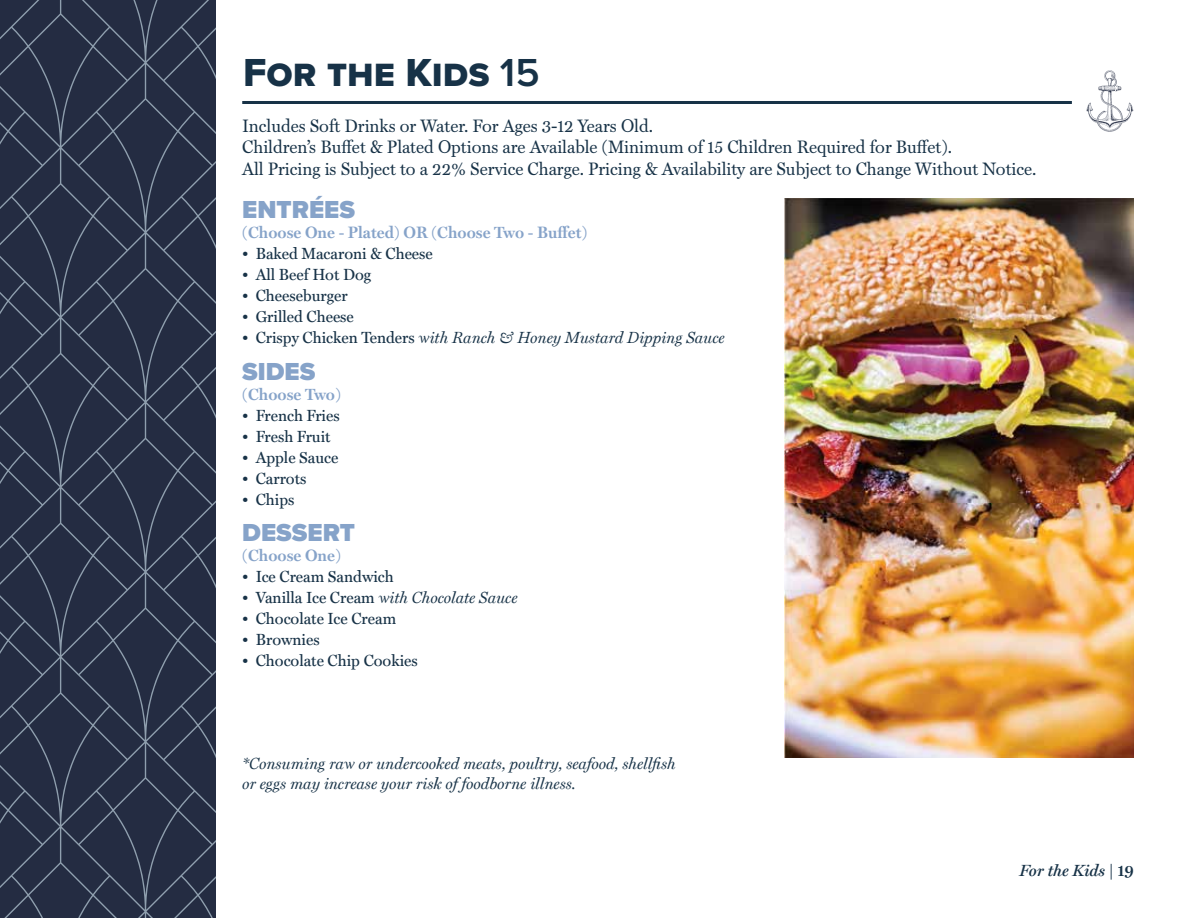
<style>
.page{position:relative;width:1188px;height:918px;background:#fff}
.page>*{position:absolute;margin:0;border:0;box-sizing:border-box;transform-origin:0 0}
.t1{font:40.5px "Proxima Nova Extrabld";color:#173247}
.t2{font:900 25.5px "Proxima Nova";color:#86a3c9}
.t3{font:18px/21.6px "HK Serif";color:#173247}
.t4{font:700 16.5px "HK Serif";color:#86a3c9}
.t5{font:italic 600 16.5px "HK Serif";color:#173247}
.t6{font:italic 16.2px/19.4px "HK Serif";color:#173247}
.t7{font:500 16.2px "HK Serif";color:#173247}
.s1{font-family:"Proxima Nova";font-weight:600}
.s2{font-weight:500;font-style:normal}
.s3{font-weight:700;font-style:normal}
</style>
<div class="page">
<svg style="left:0;top:0;width:216px;height:487px;background:#2b3349"></svg>
<svg style="left:0;top:487px;width:216px;height:431px;background:#2b3349"></svg>
<hr style="left:242px;top:101px;width:830px;height:3px;background:#173247">
<svg style="left:1086px;top:70px;width:47px;height:62px"></svg>
<img style="left:785px;top:198px;width:348px;height:560px">
<h1 class="t1" style="left:243px;top:42px;width:298px">For the Kids <span class="s1">15</span></h1>
<p class="t3" style="left:242px;top:114px;width:796px">Includes Soft Drinks or Water. For Ages 3-12 Years Old.<br>Children’s Buffet &amp; Plated Options are Available (Minimum of 15 Children Required for Buffet).<br>All Pricing is Subject to a 22% Service Charge. Pricing &amp; Availability are Subject to Change Without Notice.</p>
<h2 class="t2" style="left:242px;top:191px;width:114px">ENTRÉES</h2>
<p class="t4" style="left:242px;top:221px;width:347px">(Choose One - Plated) OR (Choose Two - Buffet)</p>
<p class="t7" style="left:242px;top:243px;width:192px">• Baked Macaroni &amp; Cheese</p>
<p class="t7" style="left:242px;top:264px;width:131px">• All Beef Hot Dog</p>
<p class="t7" style="left:242px;top:285px;width:107px">• Cheeseburger</p>
<p class="t7" style="left:242px;top:306px;width:113px">• Grilled Cheese</p>
<p class="t6" style="left:242px;top:327px;width:484px"><span class="s2">• Crispy Chicken Tenders</span> with Ranch &amp; Honey Mustard Dipping Sauce</p>
<h2 class="t2" style="left:242px;top:352px;width:75px">SIDES</h2>
<p class="t4" style="left:242px;top:383px;width:100px">(Choose Two)</p>
<p class="t7" style="left:242px;top:404px;width:99px">• French Fries</p>
<p class="t7" style="left:242px;top:425px;width:90px">• Fresh Fruit</p>
<p class="t7" style="left:242px;top:446px;width:98px">• Apple Sauce</p>
<p class="t7" style="left:242px;top:467px;width:66px">• Carrots</p>
<p class="t7" style="left:242px;top:488px;width:54px">• Chips</p>
<h2 class="t2" style="left:242px;top:514px;width:114px">DESSERT</h2>
<p class="t4" style="left:242px;top:544px;width:100px">(Choose One)</p>
<p class="t7" style="left:242px;top:565px;width:153px">• Ice Cream Sandwich</p>
<p class="t6" style="left:242px;top:587px;width:277px"><span class="s2">• Vanilla Ice Cream</span> with Chocolate Sauce</p>
<p class="t7" style="left:242px;top:607px;width:155px">• Chocolate Ice Cream</p>
<p class="t7" style="left:242px;top:628px;width:79px">• Brownies</p>
<p class="t7" style="left:242px;top:649px;width:177px">• Chocolate Chip Cookies</p>
<p class="t6" style="left:242px;top:753px;width:435px">*Consuming raw or undercooked meats, poultry, seafood, shellfish or eggs may increase your risk of foodborne illness.</p>
<p class="t5" style="left:1019px;top:860px;width:116px">For the Kids <span class="s3">| 19</span></p>
</div>
